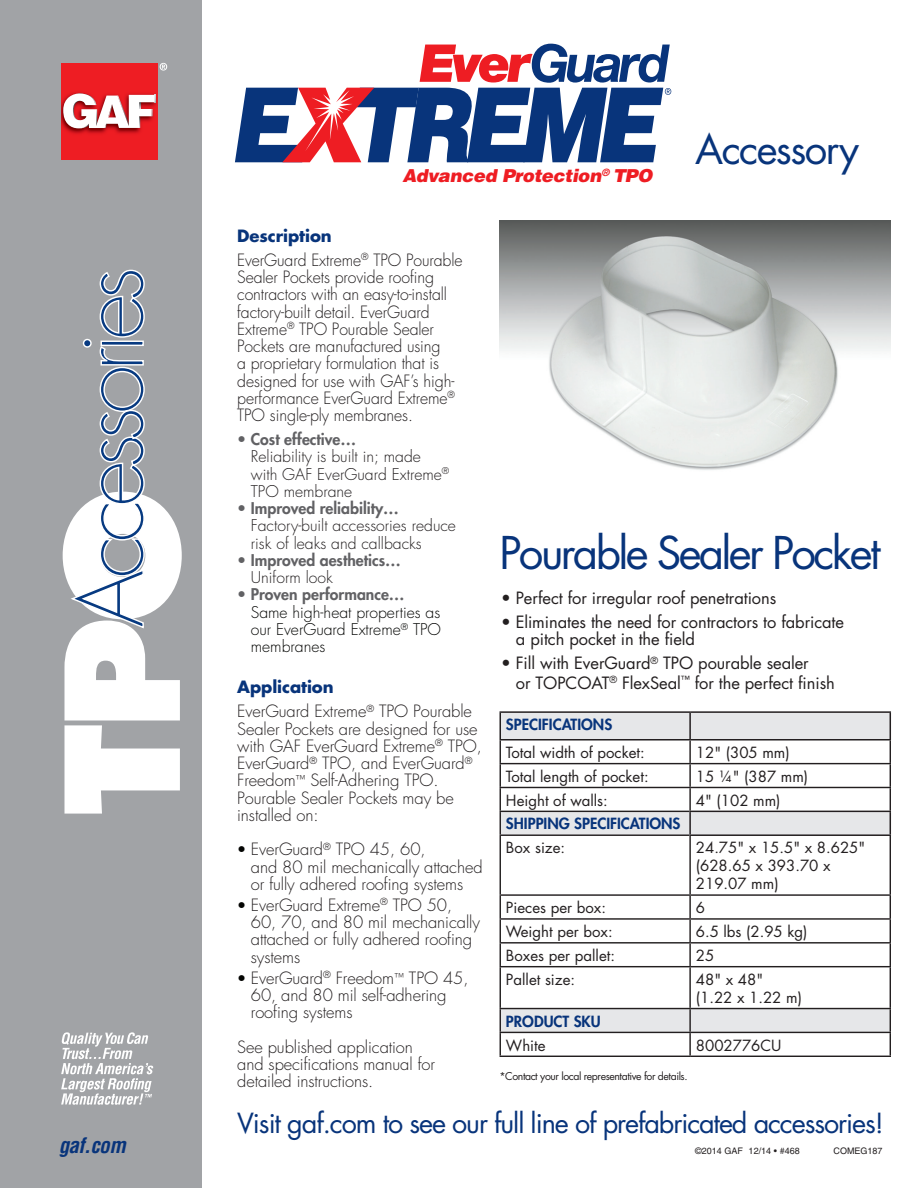
<style>
.page{position:relative;width:918px;height:1188px;background:#fff}
.page>*{position:absolute;margin:0;border:0;box-sizing:border-box;transform-origin:0 0}
.t1{font:300 90.75px "Futura";letter-spacing:-.08em;color:#073a81}
.t2{font:43.95px "Futura Std";letter-spacing:-.06em;color:#08347b}
.t3{font:40.2px "Futura Std";letter-spacing:-.04em;color:#08347b}
.t4{font:27px "Futura Std";letter-spacing:-.04em;color:#08347b}
.t5{font:italic 700 condensed 21px "Helvetica LT Std";letter-spacing:-.02em;color:#08347b}
.t6{font:italic 900 17.85px "Helvetica";letter-spacing:-.02em;color:#ee1d23}
.t7{font:300 16.5px/17.2px "Futura Std";letter-spacing:-.005em;color:#231f20}
.t8{font:300 16.5px/17.2px "Futura Std";letter-spacing:-.005em;color:#231f20;scale:.96 1}
.t9{font:16.5px/17.2px "Futura Std";letter-spacing:-.005em;color:#231f20}
.t10{font:700 16.5px "Futura Std";letter-spacing:-.005em;color:#08347b}
.t11{font:300 15.75px/17.2px "Futura Std";color:#231f20}
.t12{font:300 15.75px/17.2px "Futura Std";color:#040503}
.t13{font:800 15.75px/17.2px "Futura Std";color:#616164}
.t14{font:15px/18px "Futura Std";color:#231f20}
.t15{font:800 15px "Futura Std";color:#08347b}
.t16{font:10.5px "Futura Std";letter-spacing:-.04em;color:#231f20}
.t17{font:9px "Helvetica LT Std";color:#231f20}
.s1{font-weight:800;color:#616164}
.s2{font-weight:300;color:#231f20}
.s3{font-weight:800;font-size:15.75px;color:#040503}
</style>
<div class="page">
<div style="left:0;top:0;width:201px;height:1188px;background:#a1a3a6"></div>
<svg style="left:160px;top:63px;width:7px;height:8px"></svg>
<div style="left:61px;top:63px;width:97px;height:96px;background:#ee1d23"></div>
<img style="left:61px;top:92px;width:96px;height:42px">
<svg style="left:63px;top:93px;width:93px;height:35px"></svg>
<svg style="left:61px;top:1032px;width:93px;height:73px"></svg>
<img style="left:500px;top:220px;width:391px;height:250px">
<svg style="left:501px;top:713px;width:389px;height:319px"></svg>
<hr style="left:689px;top:741px;width:2px;height:22px;background:#231f20">
<hr style="left:500px;top:763px;width:190px;height:1px;background:#231f20">
<hr style="left:690px;top:763px;width:201px;height:1px;background:#231f20">
<hr style="left:689px;top:764px;width:2px;height:23px;background:#231f20">
<hr style="left:500px;top:787px;width:190px;height:1px;background:#231f20">
<hr style="left:690px;top:787px;width:201px;height:1px;background:#231f20">
<hr style="left:689px;top:788px;width:2px;height:23px;background:#231f20">
<hr style="left:500px;top:811px;width:189px;height:1px;background:#231f20">
<hr style="left:500px;top:834px;width:189px;height:2px;background:#231f20">
<hr style="left:500px;top:836px;width:1px;height:58px;background:#231f20">
<hr style="left:689px;top:836px;width:2px;height:58px;background:#231f20">
<hr style="left:890px;top:836px;width:1px;height:58px;background:#231f20">
<hr style="left:500px;top:894px;width:190px;height:2px;background:#231f20">
<hr style="left:690px;top:894px;width:201px;height:2px;background:#231f20">
<hr style="left:689px;top:896px;width:2px;height:22px;background:#231f20">
<hr style="left:500px;top:918px;width:190px;height:2px;background:#231f20">
<hr style="left:690px;top:918px;width:201px;height:2px;background:#231f20">
<hr style="left:689px;top:920px;width:2px;height:22px;background:#231f20">
<hr style="left:500px;top:942px;width:190px;height:2px;background:#231f20">
<svg style="left:500px;top:896px;width:1px;height:70px"></svg>
<hr style="left:690px;top:942px;width:201px;height:2px;background:#231f20">
<hr style="left:689px;top:944px;width:2px;height:22px;background:#231f20">
<svg style="left:890px;top:896px;width:1px;height:70px"></svg>
<hr style="left:500px;top:966px;width:190px;height:1px;background:#231f20">
<hr style="left:500px;top:967px;width:1px;height:41px;background:#231f20">
<hr style="left:690px;top:966px;width:201px;height:1px;background:#231f20">
<hr style="left:689px;top:967px;width:2px;height:41px;background:#231f20">
<hr style="left:890px;top:967px;width:1px;height:41px;background:#231f20">
<hr style="left:500px;top:1008px;width:190px;height:1px;background:#231f20">
<hr style="left:690px;top:1008px;width:201px;height:1px;background:#231f20">
<hr style="left:689px;top:1009px;width:2px;height:23px;background:#231f20">
<hr style="left:500px;top:1032px;width:190px;height:1px;background:#231f20">
<svg style="left:500px;top:1009px;width:1px;height:47px"></svg>
<hr style="left:690px;top:1032px;width:201px;height:1px;background:#231f20">
<hr style="left:689px;top:1033px;width:2px;height:23px;background:#231f20">
<svg style="left:890px;top:1009px;width:1px;height:47px"></svg>
<hr style="left:500px;top:1056px;width:190px;height:1px;background:#231f20">
<hr style="left:690px;top:1056px;width:201px;height:1px;background:#231f20">
<hr style="left:500px;top:711px;width:190px;height:2px;background:#231f20">
<svg style="left:500px;top:713px;width:1px;height:121px"></svg>
<hr style="left:500px;top:739px;width:190px;height:2px;background:#231f20">
<hr style="left:690px;top:711px;width:201px;height:2px;background:#231f20">
<hr style="left:689px;top:713px;width:2px;height:26px;background:#231f20">
<hr style="left:690px;top:739px;width:201px;height:2px;background:#231f20">
<hr style="left:689px;top:811px;width:202px;height:1px;background:#231f20">
<hr style="left:689px;top:812px;width:2px;height:22px;background:#231f20">
<svg style="left:890px;top:713px;width:1px;height:121px"></svg>
<hr style="left:689px;top:834px;width:202px;height:2px;background:#231f20">
<svg style="left:235px;top:44px;width:436px;height:118px"></svg>
<svg style="left:63px;top:269px;width:119px;height:545px"></svg>
<p class="t1" style="left:52px;top:628px;width:362px;rotate:-90deg">Accessories</p>
<p class="t5" style="left:59px;top:1132px;width:69px">gaf.com</p>
<p class="t6" style="left:403px;top:164px;width:251px">Advanced Protection<sup>®</sup> TPO</p>
<p class="t3" style="left:695px;top:123px;width:165px">Accessory</p>
<p class="t10" style="left:237px;top:225px;width:96px">Description</p>
<p class="t8" style="left:237px;top:252px;width:236px">EverGuard Extreme<sup>®</sup> TPO Pourable<br>Sealer Pockets provide roofing contractors with an easy-to-install factory-built detail. EverGuard<br>Extreme<sup>®</sup> TPO Pourable Sealer<br>Pockets are manufactured using<br>a proprietary formulation that is designed for use with GAF’s high&shy;performance EverGuard Extreme<sup>®<br></sup>TPO single-ply membranes.</p>
<p class="t11" style="left:251px;top:431px;width:200px;text-indent:-14px"><span class="s1">• Cost effective…<br></span>Reliability is built in; made with GAF EverGuard Extreme<sup>®<br></sup>TPO membrane</p>
<p class="t11" style="left:251px;top:500px;width:207px;text-indent:-14px"><span class="s1">• Improved reliability…<br></span>Factory-built accessories reduce risk of leaks and callbacks</p>
<p class="t13" style="left:251px;top:552px;width:152px;text-indent:-14px">• Improved aesthetics…<br><span class="s2">Uniform look</span></p>
<p class="t12" style="left:251px;top:587px;width:192px;text-indent:-14px"><span class="s1">• Proven performance…<br></span>Same high-heat properties as our EverGuard Extreme<sup>®</sup> TPO membranes</p>
<p class="t10" style="left:237px;top:676px;width:98px">Application</p>
<p class="t7" style="left:237px;top:703px;width:246px">EverGuard Extreme<sup>®</sup> TPO Pourable<br>Sealer Pockets are designed for use with GAF EverGuard Extreme<sup>®</sup> TPO,<br>EverGuard<sup>®</sup> TPO, and EverGuard<sup>®<br></sup>Freedom<sup>™</sup> Self-Adhering TPO.<br>Pourable Sealer Pockets may be installed on:</p>
<p class="t7" style="left:251px;top:841px;width:233px;text-indent:-14px"><span class="s3">•</span> EverGuard<sup>®</sup> TPO 45, 60,<br>and 80 mil mechanically attached or fully adhered roofing systems</p>
<p class="t7" style="left:251px;top:897px;width:231px;text-indent:-14px"><span class="s3">•</span> EverGuard Extreme<sup>®</sup> TPO 50,<br>60, 70, and 80 mil mechanically attached or fully adhered roofing systems</p>
<p class="t7" style="left:251px;top:970px;width:219px;text-indent:-14px"><span class="s3">•</span> EverGuard<sup>®</sup> Freedom<sup>™</sup> TPO 45,<br>60, and 80 mil self-adhering roofing systems</p>
<p class="t7" style="left:237px;top:1039px;width:199px">See published application and specifications manual for detailed instructions.</p>
<p class="t2" style="left:500px;top:524px;width:383px">Pourable Sealer Pocket</p>
<p class="t9" style="left:501px;top:589px;width:277px">• Perfect for irregular roof penetrations</p>
<p class="t9" style="left:516px;top:613px;width:330px;text-indent:-15px">• Eliminates the need for contractors to fabricate a pitch pocket in the field</p>
<p class="t9" style="left:516px;top:653px;width:320px;line-height:19.5px;text-indent:-15px">• Fill with EverGuard<sup>®</sup> TPO pourable sealer<br>or TOPCOAT<sup>®</sup> FlexSeal<sup>™</sup> for the perfect finish</p>
<p class="t15" style="left:506px;top:715px;width:108px">SPECIFICATIONS</p>
<p class="t14" style="left:506px;top:744px;width:140px">Total width of pocket:</p>
<p class="t14" style="left:696px;top:744px;width:95px">12" (305 mm)</p>
<p class="t14" style="left:506px;top:767px;width:144px">Total length of pocket:</p>
<p class="t14" style="left:696px;top:767px;width:114px">15 ¼" (387 mm)</p>
<p class="t14" style="left:506px;top:791px;width:103px">Height of walls:</p>
<p class="t14" style="left:696px;top:791px;width:86px">4" (102 mm)</p>
<p class="t15" style="left:506px;top:814px;width:176px">SHIPPING SPECIFICATIONS</p>
<p class="t14" style="left:506px;top:839px;width:61px">Box size:</p>
<p class="t14" style="left:696px;top:839px;width:171px">24.75" x 15.5" x 8.625" (628.65 x 393.70 x<br>219.07 mm)</p>
<p class="t14" style="left:506px;top:899px;width:102px">Pieces per box:</p>
<p class="t14" style="left:696px;top:899px;width:11px">6</p>
<p class="t14" style="left:506px;top:923px;width:108px">Weight per box:</p>
<p class="t14" style="left:696px;top:923px;width:113px">6.5 lbs (2.95 kg)</p>
<p class="t14" style="left:506px;top:947px;width:111px">Boxes per pallet:</p>
<p class="t14" style="left:696px;top:947px;width:20px">25</p>
<p class="t14" style="left:506px;top:970px;width:71px">Pallet size:</p>
<p class="t14" style="left:696px;top:970px;width:108px">48" x 48" (1.22 x 1.22 m)</p>
<p class="t15" style="left:506px;top:1012px;width:96px">PRODUCT SKU</p>
<p class="t14" style="left:506px;top:1036px;width:41px">White</p>
<p class="t14" style="left:696px;top:1036px;width:87px">8002776CU</p>
<p class="t16" style="left:500px;top:1070px;width:190px">*Contact your local representative for details.</p>
<p class="t4" style="left:237px;top:1105px;width:648px">Visit gaf.com to see our full line of prefabricated accessories!</p>
<p class="t17" style="left:695px;top:1146px;width:106px">©2014 GAF 12/14 • #468</p>
<p class="t17" style="left:834px;top:1146px;width:51px">COMEG187</p>
</div>
